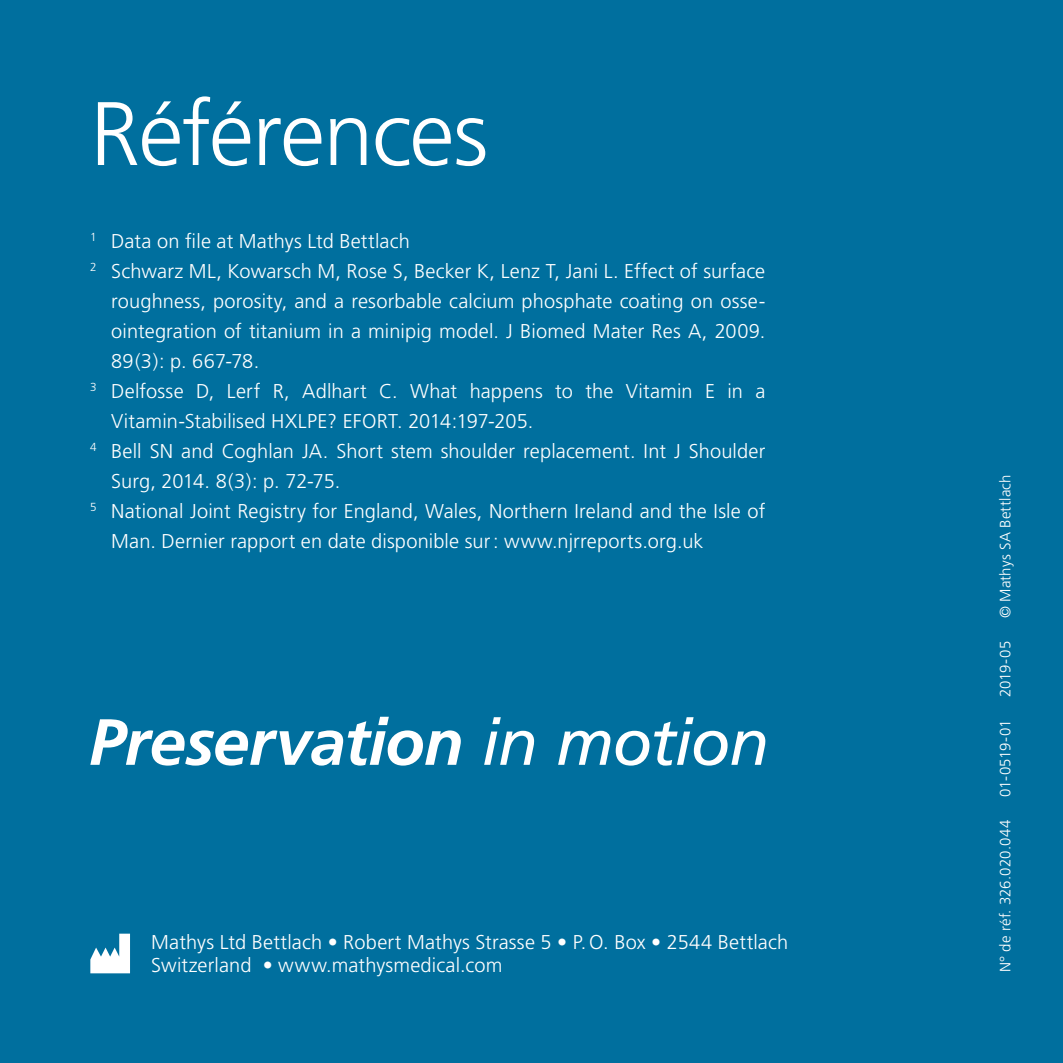
<style>
.page{position:relative;width:1063px;height:1063px;background:#006f9e}
.page>*{position:absolute;margin:0;border:0;box-sizing:border-box;transform-origin:0 0}
.t1{font:300 90px "Frutiger";letter-spacing:-.02em;color:#fff}
.t2{font:300 20px/23.8px "Frutiger";letter-spacing:.005em;color:#fff}
.t3{font:300 15px "Frutiger";letter-spacing:.015em;color:#fff}
</style>
<div class="page">
<svg style="left:90px;top:717px;width:371px;height:49px"></svg>
<svg style="left:484px;top:717px;width:50px;height:48px"></svg>
<svg style="left:558px;top:731px;width:52px;height:34px"></svg>
<svg style="left:616px;top:717px;width:149px;height:49px"></svg>
<svg style="left:90px;top:934px;width:40px;height:39px"></svg>
<h1 class="t1" style="left:90px;top:83px;width:400px">Références</h1>
<p class="t2" style="left:90px;top:229px;width:321px"><sup>1</sup> Data on file at Mathys Ltd Bettlach</p>
<p class="t2" style="left:90px;top:259px;width:677px"><sup>2</sup> Schwarz ML, Kowarsch M, Rose S, Becker K, Lenz T, Jani L. Effect of surface</p>
<p class="t2" style="left:111px;top:289px;width:656px">roughness, porosity, and a resorbable calcium phosphate coating on osse-</p>
<p class="t2" style="left:111px;top:319px;width:656px">ointegration of titanium in a minipig model. J Biomed Mater Res A, 2009.</p>
<p class="t2" style="left:111px;top:349px;width:150px">89(3): p. 667-78.</p>
<p class="t2" style="left:90px;top:379px;width:677px"><sup>3</sup> Delfosse D, Lerf R, Adlhart C. What happens to the Vitamin E in a</p>
<p class="t2" style="left:111px;top:409px;width:424px">Vitamin-Stabilised HXLPE? EFORT. 2014:197-205.</p>
<p class="t2" style="left:90px;top:439px;width:677px"><sup>4</sup> Bell SN and Coghlan JA. Short stem shoulder replacement. Int J Shoulder</p>
<p class="t2" style="left:111px;top:469px;width:231px">Surg, 2014. 8(3): p. 72-75.</p>
<p class="t2" style="left:90px;top:499px;width:677px"><sup>5</sup> National Joint Registry for England, Wales, Northern Ireland and the Isle of</p>
<p class="t2" style="left:111px;top:529px;width:594px">Man. Dernier rapport en date disponible sur: www.njrreports.org.uk</p>
<p class="t2" style="left:151px;top:930px;width:638px">Mathys Ltd Bettlach • Robert Mathys Strasse 5 • P.O. Box • 2544 Bettlach<br>Switzerland • www.mathysmedical.com</p>
<p class="t3" style="left:997px;top:618px;width:145px;rotate:-90deg">© Mathys SA Bettlach</p>
<p class="t3" style="left:997px;top:697px;width:58px;rotate:-90deg">2019-05</p>
<p class="t3" style="left:997px;top:797px;width:79px;rotate:-90deg">01-0519-01</p>
<p class="t3" style="left:997px;top:972px;width:154px;rotate:-90deg">N° de réf. 326.020.044</p>
</div>
